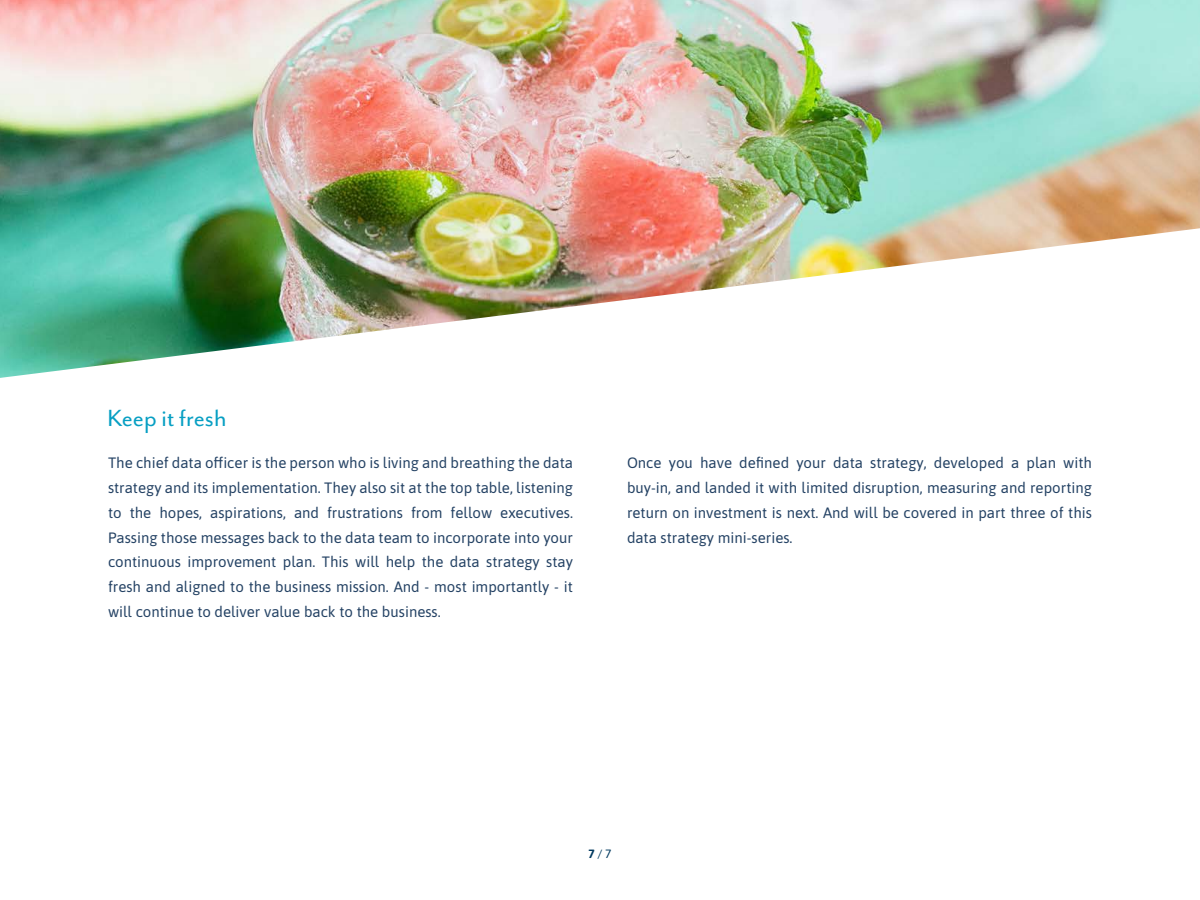
<style>
.page{position:relative;width:1200px;height:900px;background:#fff}
.page>*{position:absolute;margin:0;border:0;box-sizing:border-box;transform-origin:0 0}
.t1{font:27px "Mr Eaves San OT";color:#079fc3}
.t2{font:15px/24.8px "Asap";color:#244264;text-align:justify}
.t3{font:12px "Asap";color:#00395f}
.s1{font-weight:700}
</style>
<div class="page">
<img style="left:0;top:0;width:1200px;height:378px">
<h1 class="t1" style="left:108px;top:403px;width:121px">Keep it fresh</h1>
<p class="t2" style="left:108px;top:450px;width:467px">The chief data officer is the person who is living and breathing the data strategy and its implementation. They also sit at the top table, listening to the hopes, aspirations, and frustrations from fellow executives.<br>Passing those messages back to the data team to incorporate into your continuous improvement plan. This will help the data strategy stay fresh and aligned to the business mission. And - most importantly - it will continue to deliver value back to the business.</p>
<p class="t2" style="left:627px;top:450px;width:467px">Once you have defined your data strategy, developed a plan with buy-in, and landed it with limited disruption, measuring and reporting return on investment is next. And will be covered in part three of this data strategy mini-series.</p>
<p class="t3" style="left:588px;top:846px;width:25px"><span class="s1">7</span> / 7</p>
</div>
